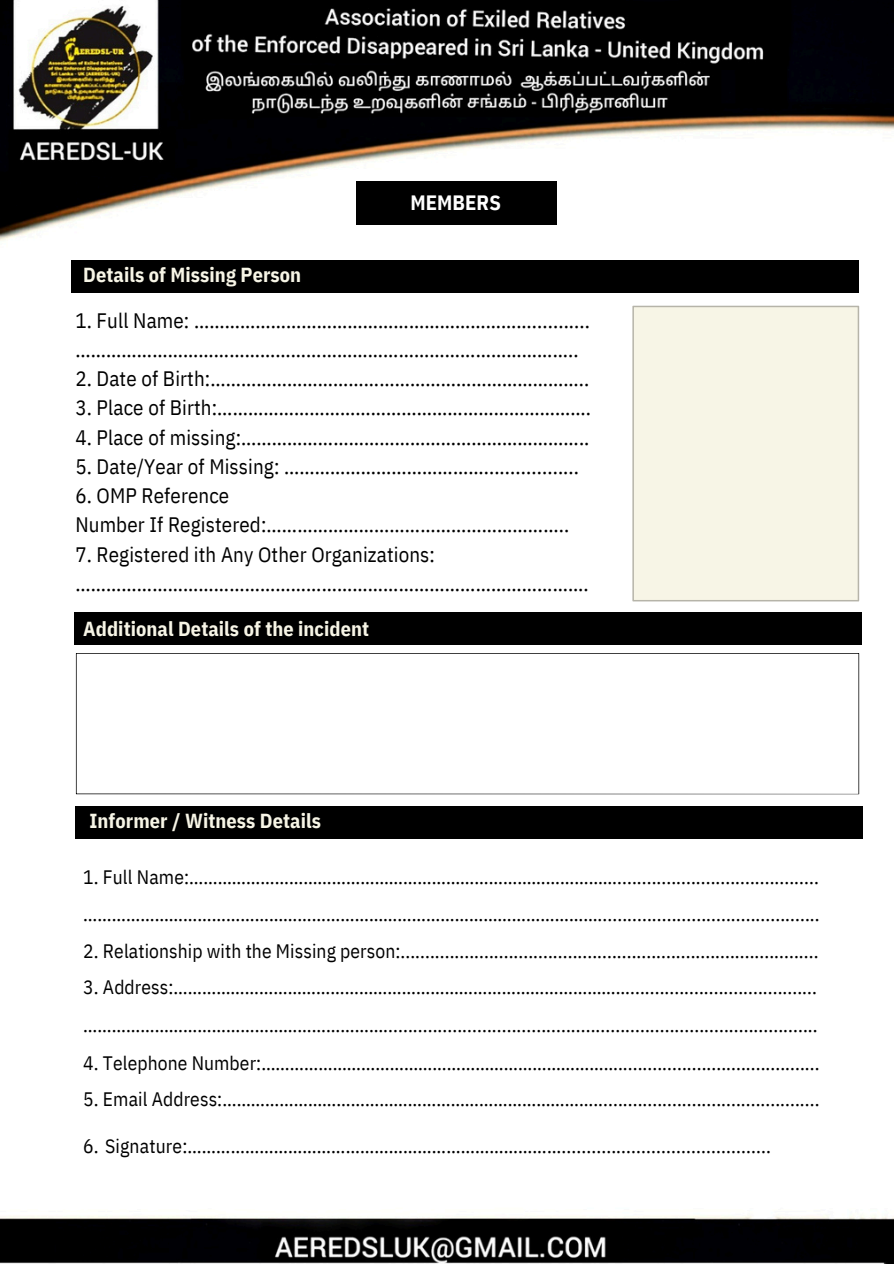
<style>
.page{position:relative;width:894px;height:1264px;background:#fff}
.page>*{position:absolute;margin:0;border:0;box-sizing:border-box;transform-origin:0 0}
.t1{font:20.85px "IBM Plex Sans Cond";letter-spacing:.005em;color:#000}
.t2{font:700 20.7px "IBM Plex Sans Cond";letter-spacing:.005em;color:#fff}
.t3{font:700 20.25px "IBM Plex Sans Cond";letter-spacing:.005em;color:#f7f5e6}
.t4{font:19.5px "IBM Plex Sans Cond";letter-spacing:.005em;color:#000}
.s1{font-size:19.65px}
</style>
<div class="page">
<img style="left:0;top:0;width:893px;height:1263px">
<div style="left:74px;top:612px;width:786px;height:32px;background:#000"></div>
<div style="left:72px;top:260px;width:786px;height:32px;background:#000"></div>
<svg style="left:76px;top:653px;width:782px;height:141px"></svg>
<div style="left:77px;top:806px;width:781px;height:29px;background:#000"></div>
<div style="left:632px;top:306px;width:226px;height:295px;background:#f7f5e6"></div>
<div style="left:355px;top:181px;width:201px;height:44px;background:#000"></div>
<div style="left:75px;top:807px;width:787px;height:32px;background:#000"></div>
<p class="t2" style="left:410px;top:188px;width:92px">MEMBERS</p>
<p class="t3" style="left:83px;top:261px;width:219px">Details of Missing Person</p>
<p class="t1" style="left:75px;top:306px;width:516px">1. Full Name: …………………………………………………………...........</p>
<p class="t1" style="left:75px;top:335px;width:504px">……………………………………………………………………………………..</p>
<p class="t1" style="left:75px;top:365px;width:515px">2. Date of Birth:………………………………………………………………..</p>
<p class="t1" style="left:75px;top:394px;width:517px">3. Place of Birth:……………………………………………………………….</p>
<p class="t1" style="left:75px;top:423px;width:515px">4. Place of missing:…………………………………………………………..</p>
<p class="t1" style="left:75px;top:452px;width:505px">5. Date/Year of Missing: …………………………………..................</p>
<p class="t1" style="left:75px;top:482px;width:155px">6. OMP Reference</p>
<p class="t1" style="left:75px;top:511px;width:495px">Number If Registered:…………………………………………………..</p>
<h2 class="t1" style="left:75px;top:540px;width:361px">7. Registered ith Any Other Organizations:</h2>
<h2 class="t1" style="left:75px;top:569px;width:514px">……………………………………………………………………………………….</h2>
<p class="t3" style="left:83px;top:615px;width:287px">Additional Details of the incident</p>
<h2 class="t3" style="left:89px;top:807px;width:233px">Informer / Witness Details</h2>
<p class="t4" style="left:83px;top:864px;width:736px">1. Full Name:……………………………………………………………………………….........................................</p>
<p class="t4" style="left:83px;top:901px;width:737px">……………………………………………………………………………………………….............................................</p>
<p class="t4" style="left:83px;top:938px;width:736px">2. Relationship with the Missing person:.....................................................................................</p>
<p class="t4" style="left:83px;top:974px;width:735px">3. Address:……………………………………………………………………………………......................................</p>
<p class="t4" style="left:83px;top:1011px;width:735px">………………………………………………………........................................................................................</p>
<p class="t4" style="left:83px;top:1049px;width:737px">4. Telephone Number:………………………………………………………………….........................................</p>
<p class="t4" style="left:83px;top:1085px;width:737px">5. Email Address:……………………………………………………………………..............................................</p>
<h1 class="t4" style="left:83px;top:1132px;width:689px"><span class="s1">6.</span> Signature:……………………………………………………………………..........................................</h1>
</div>
